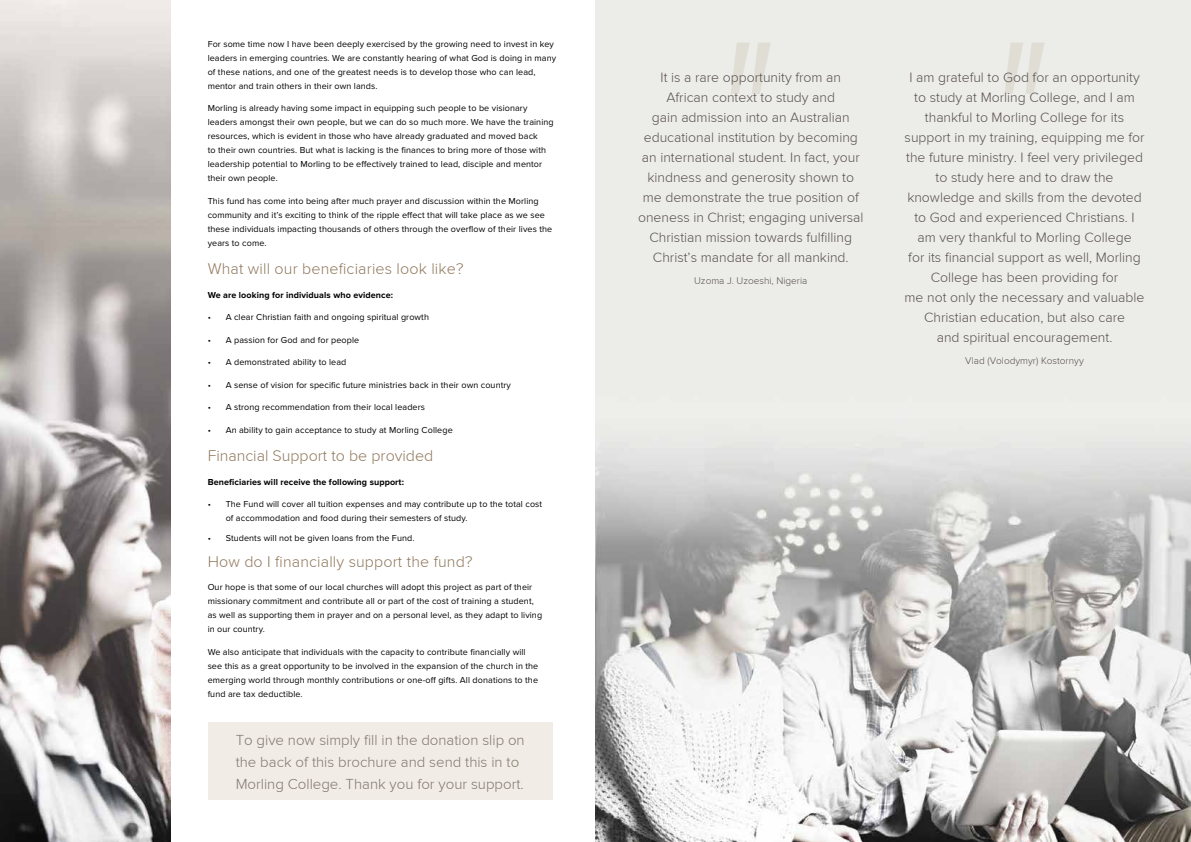
<style>
.page{position:relative;width:1191px;height:842px;background:#fff}
.page>*{position:absolute;margin:0;border:0;box-sizing:border-box;transform-origin:0 0}
.t1{font:300 16px "Proxima Nova";letter-spacing:.01em;color:#8f775b}
.t2{font:300 15px/22px "Proxima Nova";color:#80766c}
.t3{font:300 14px/20px "Proxima Nova";color:#574d4d;text-align:center}
.t4{font:300 10px "Proxima Nova";color:#574d4d}
.t5{font:9px/14px "Proxima Nova";letter-spacing:.01em;color:#000}
.t6{font:700 9px "Proxima Nova";letter-spacing:.01em;color:#000}
</style>
<div class="page">
<img style="left:595px;top:0;width:596px;height:842px">
<div style="left:208px;top:723px;width:344px;height:77px;background:#f1ece6"></div>
<svg style="left:730px;top:43px;width:41px;height:51px;background:#e5e4dd"></svg>
<svg style="left:1004px;top:43px;width:40px;height:51px;background:#e5e4dd"></svg>
<img style="left:0;top:0;width:171px;height:842px">
<p class="t5" style="left:208px;top:37px;width:350px">For some time now I have been deeply exercised by the growing need to invest in key leaders in emerging countries. We are constantly hearing of what God is doing in many of these nations, and one of the greatest needs is to develop those who can lead, mentor and train others in their own lands.</p>
<p class="t5" style="left:208px;top:101px;width:347px">Morling is already having some impact in equipping such people to be visionary leaders amongst their own people, but we can do so much more. We have the training resources, which is evident in those who have already graduated and moved back<br>to their own countries. But what is lacking is the finances to bring more of those with leadership potential to Morling to be effectively trained to lead, disciple and mentor their own people.</p>
<p class="t5" style="left:208px;top:194px;width:346px">This fund has come into being after much prayer and discussion within the Morling community and it’s exciting to think of the ripple effect that will take place as we see these individuals impacting thousands of others through the overflow of their lives the years to come.</p>
<h1 class="t1" style="left:208px;top:260px;width:257px">What will our beneficiaries look like?</h1>
<p class="t6" style="left:208px;top:290px;width:187px">We are looking for individuals who evidence:</p>
<p class="t5" style="left:208px;top:310px;width:223px">• A clear Christian faith and ongoing spiritual growth</p>
<p class="t5" style="left:208px;top:333px;width:153px">• A passion for God and for people</p>
<p class="t5" style="left:208px;top:355px;width:140px">• A demonstrated ability to lead</p>
<p class="t5" style="left:208px;top:378px;width:305px">• A sense of vision for specific future ministries back in their own country</p>
<p class="t5" style="left:208px;top:400px;width:219px">• A strong recommendation from their local leaders</p>
<p class="t5" style="left:208px;top:423px;width:247px">• An ability to gain acceptance to study at Morling College</p>
<h1 class="t1" style="left:208px;top:447px;width:227px">Financial Support to be provided</h1>
<p class="t6" style="left:208px;top:477px;width:198px">Beneficiaries will receive the following support:</p>
<p class="t5" style="left:226px;top:497px;width:318px;text-indent:-18px">• The Fund will cover all tuition expenses and may contribute up to the total cost of accommodation and food during their semesters of study.</p>
<p class="t5" style="left:208px;top:531px;width:208px">• Students will not be given loans from the Fund.</p>
<h1 class="t1" style="left:208px;top:552px;width:266px">How do I financially support the fund?</h1>
<p class="t5" style="left:208px;top:580px;width:336px">Our hope is that some of our local churches will adopt this project as part of their missionary commitment and contribute all or part of the cost of training a student, as well as supporting them in prayer and on a personal level, as they adapt to living in our country.</p>
<p class="t5" style="left:208px;top:645px;width:332px">We also anticipate that individuals with the capacity to contribute financially will see this as a great opportunity to be involved in the expansion of the church in the emerging world through monthly contributions or one-off gifts. All donations to the fund are tax deductible.</p>
<h2 class="t2" style="left:236px;top:729px;width:290px">To give now simply fill in the donation slip on the back of this brochure and send this in to<br>Morling College. Thank you for your support.</h2>
<p class="t3" style="left:638px;top:67px;width:227px">It is a rare opportunity from an African context to study and<br>gain admission into an Australian educational institution by becoming an international student. In fact, your kindness and generosity shown to me demonstrate the true position of oneness in Christ; engaging universal Christian mission towards fulfilling Christ’s mandate for all mankind.</p>
<p class="t4" style="left:694px;top:275px;width:115px">Uzoma J. Uzoeshi, Nigeria</p>
<p class="t3" style="left:904px;top:67px;width:241px">I am grateful to God for an opportunity to study at Morling College, and I am thankful to Morling College for its support in my training, equipping me for the future ministry. I feel very privileged to study here and to draw the knowledge and skills from the devoted to God and experienced Christians. I am very thankful to Morling College<br>for its financial support as well, Morling College has been providing for<br>me not only the necessary and valuable Christian education, but also care<br>and spiritual encouragement.</p>
<p class="t4" style="left:965px;top:355px;width:120px">Vlad (Volodymyr) Kostornyy</p>
</div>
